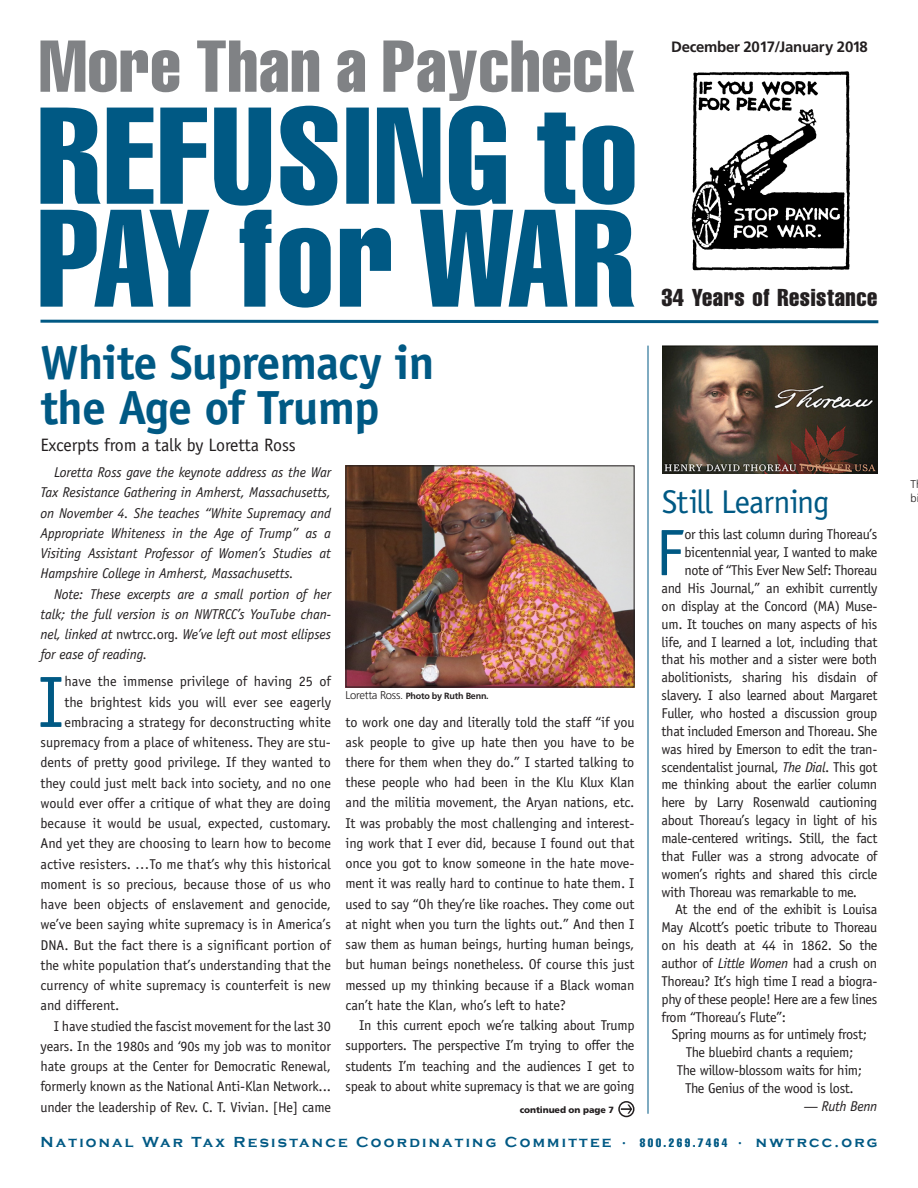
<style>
.page{position:relative;width:918px;height:1188px;background:#fff}
.page>*{position:absolute;margin:0;border:0;box-sizing:border-box;transform-origin:0 0}
._1st_para_2nd_story{font:72.75px "Officina Sans";color:#005984}
._1st_para_2nd_story-2{font:65.85px "Officina Sans";color:#005984}
.Head_-_front_page{font:700 48px/45px "Officina Sans";letter-spacing:-.02em;color:#005984}
.t1{font:33px "Officina Sans";letter-spacing:-.03em;color:#005984}
.captions{font:extra-condensed 24px "Helvetica";letter-spacing:.025em;color:#231f20}
.t2{font:18px "Officina Sans";letter-spacing:-.01em;color:#231f20}
.t3{font:700 15px "Copperplate Gothic";letter-spacing:.15em;color:#005984}
.t4{font:700 15px "Frutiger";letter-spacing:-.02em;color:#231f20}
._2012_bodycopy{font:14.25px/20.2px "Officina Sans";letter-spacing:-.025em;color:#231f20;text-align:justify}
._1st_para_2nd_story-3{font:14.25px "Officina Sans";letter-spacing:-.02em;color:#231f20}
._1st_para_2nd_story-4{font:14.25px "Officina Sans";color:#231f20}
._2012_bodycopy-2{font:italic 14.25px/20.2px "Officina Sans";letter-spacing:-.01em;color:#231f20;text-align:justify}
.captions_copy{font:300 11.25px/13.5px "Frutiger";color:#231f20}
.captions_copy-2{font:700 9px "Frutiger";letter-spacing:-.025em;color:#231f20}
.t5{font:900 9px "Frutiger";letter-spacing:-.01em;color:#231f20}
.s1{font-style:normal}
.s2{font-weight:300;font-size:11.25px}
.s3{font-style:italic}
.s4{font-family:"Helvetica";font-weight:400;font-stretch:extra-condensed;font-size:13.5px}
.s5{font-family:"Helvetica";font-weight:400;font-stretch:extra-condensed;font-size:12px}
</style>
<div class="page">
<img style="left:691px;top:71px;width:159px;height:200px">
<hr style="left:648px;top:346px;width:1px;height:768px;background:#005984">
<img style="left:348px;top:467px;width:284px;height:218px">
<div style="left:346px;top:465px;width:288px;height:222px;border:1px solid #231f20"></div>
<div style="left:618px;top:1101px;width:17px;height:16px;border:2px solid #231f20;border-radius:50%"></div>
<svg style="left:621px;top:1104px;width:11px;height:10px"></svg>
<img style="left:662px;top:346px;width:216px;height:128px">
<svg style="left:40px;top:319px;width:839px;height:5px"></svg>
<svg style="left:41px;top:40px;width:593px;height:61px"></svg>
<svg style="left:40px;top:106px;width:594px;height:100px;fill:#005984"></svg>
<svg style="left:41px;top:210px;width:593px;height:98px;fill:#005984"></svg>
<p class="t4" style="left:671px;top:38px;width:198px">December 2017/January 2018</p>
<p class="Head_-_front_page" style="left:40px;top:340px;width:396px">White Supremacy in the Age of Trump</p>
<p class="t2" style="left:40px;top:435px;width:257px">Excerpts from a talk by Loretta Ross</p>
<p class="_2012_bodycopy-2" style="left:41px;top:462px;width:292px;text-indent:13px">Loretta Ross gave the keynote address as the War Tax Resistance Gathering in Amherst, Massachusetts, on November 4. She teaches “White Supremacy and Appropriate Whiteness in the Age of Trump” as a Visiting Assistant Professor of Women’s Studies at Hampshire College in Amherst, Massachusetts.</p>
<p class="_2012_bodycopy-2" style="left:41px;top:584px;width:292px;text-indent:13px">Note: These excerpts are a small portion of her talk; the full version is on NWTRCC’s YouTube chan&shy;nel, linked at <span class="s1">nwtrcc.org</span>. We’ve left out most ellipses for ease of reading.</p>
<p class="_1st_para_2nd_story" style="left:38px;top:660px;width:28px">I</p>
<p class="_1st_para_2nd_story-4" style="left:64px;top:673px;width:268px">have the immense privilege of having 25 of</p>
<p class="_1st_para_2nd_story-4" style="left:64px;top:694px;width:268px">the brightest kids you will ever see eagerly</p>
<p class="_1st_para_2nd_story-4" style="left:64px;top:714px;width:268px">embracing a strategy for deconstructing white</p>
<p class="_1st_para_2nd_story-4" style="left:40px;top:734px;width:292px">supremacy from a place of whiteness. They are stu-</p>
<p class="_1st_para_2nd_story-4" style="left:40px;top:754px;width:292px">dents of pretty good privilege. If they wanted to</p>
<p class="_1st_para_2nd_story-4" style="left:40px;top:775px;width:292px">they could just melt back into society, and no one</p>
<p class="_1st_para_2nd_story-4" style="left:40px;top:795px;width:292px">would ever offer a critique of what they are doing</p>
<p class="_1st_para_2nd_story-4" style="left:40px;top:815px;width:292px">because it would be usual, expected, customary.</p>
<p class="_1st_para_2nd_story-4" style="left:40px;top:835px;width:292px">And yet they are choosing to learn how to become</p>
<p class="_1st_para_2nd_story-4" style="left:40px;top:856px;width:292px">active resisters. …To me that’s why this historical</p>
<p class="_1st_para_2nd_story-4" style="left:40px;top:876px;width:292px">moment is so precious, because those of us who</p>
<p class="_1st_para_2nd_story-4" style="left:40px;top:896px;width:292px">have been objects of enslavement and genocide,</p>
<p class="_1st_para_2nd_story-4" style="left:40px;top:916px;width:292px">we’ve been saying white supremacy is in America’s</p>
<p class="_1st_para_2nd_story-4" style="left:40px;top:937px;width:292px">DNA. But the fact there is a significant portion of</p>
<p class="_1st_para_2nd_story-4" style="left:40px;top:957px;width:292px">the white population that’s understanding that the</p>
<p class="_1st_para_2nd_story-4" style="left:40px;top:977px;width:292px">currency of white supremacy is counterfeit is new</p>
<p class="_1st_para_2nd_story-4" style="left:40px;top:997px;width:80px">and different.</p>
<p class="_2012_bodycopy" style="left:40px;top:1016px;width:292px;text-indent:13px">I have studied the fascist movement for the last 30 years. In the 1980s and ‘90s my job was to monitor hate groups at the Center for Democratic Renewal, formerly known as the National Anti-Klan Network... under the leadership of Rev. C. T. Vivian. [He] came</p>
<p class="captions_copy-2" style="left:346px;top:691px;width:145px"><span class="s2">Loretta Ross.</span> Photo by Ruth Benn.</p>
<p class="_2012_bodycopy" style="left:346px;top:712px;width:290px">to work one day and literally told the staff “if you ask people to give up hate then you have to be there for them when they do.” I started talking to these people who had been in the Klu Klux Klan and the militia movement, the Aryan nations, etc.<br>It was probably the most challenging and interest&shy;ing work that I ever did, because I found out that once you got to know someone in the hate move&shy;ment it was really hard to continue to hate them. I used to say “Oh they’re like roaches. They come out at night when you turn the lights out.” And then I saw them as human beings, hurting human beings, but human beings nonetheless. Of course this just messed up my thinking because if a Black woman can’t hate the Klan, who’s left to hate?</p>
<p class="_2012_bodycopy" style="left:346px;top:1015px;width:290px;text-indent:13px">In this current epoch we’re talking about Trump supporters. The perspective I’m trying to offer the students I’m teaching and the audiences I get to speak to about white supremacy is that we are going</p>
<p class="t5" style="left:520px;top:1104px;width:96px">continued on page 7</p>
<p class="captions" style="left:662px;top:283px;width:217px">34 Years of Resistance</p>
<p class="t1" style="left:662px;top:482px;width:169px">Still Learning</p>
<p class="captions_copy" style="left:910px;top:478px;width:10px">T bi</p>
<p class="_1st_para_2nd_story-2" style="left:655px;top:514px;width:30px">F</p>
<p class="_1st_para_2nd_story-3" style="left:685px;top:526px;width:194px">or this last column during Thoreau’s</p>
<p class="_1st_para_2nd_story-3" style="left:685px;top:544px;width:194px">bicentennial year, I wanted to make</p>
<p class="_1st_para_2nd_story-3" style="left:685px;top:562px;width:194px">note of “This Ever New Self: Thoreau</p>
<p class="_1st_para_2nd_story-3" style="left:662px;top:580px;width:217px">and His Journal,” an exhibit currently</p>
<p class="_1st_para_2nd_story-3" style="left:662px;top:598px;width:217px">on display at the Concord (MA) Muse-</p>
<p class="_1st_para_2nd_story-3" style="left:662px;top:616px;width:217px">um. It touches on many aspects of his</p>
<p class="_1st_para_2nd_story-3" style="left:662px;top:633px;width:217px">life, and I learned a lot, including that</p>
<p class="_1st_para_2nd_story-3" style="left:662px;top:651px;width:217px">that his mother and a sister were both</p>
<p class="_1st_para_2nd_story-3" style="left:662px;top:669px;width:217px">abolitionists, sharing his disdain of</p>
<p class="_1st_para_2nd_story-3" style="left:662px;top:687px;width:217px">slavery. I also learned about Margaret</p>
<p class="_1st_para_2nd_story-3" style="left:662px;top:705px;width:217px">Fuller, who hosted a discussion group</p>
<p class="_1st_para_2nd_story-3" style="left:662px;top:723px;width:217px">that included Emerson and Thoreau. She</p>
<p class="_1st_para_2nd_story-3" style="left:662px;top:741px;width:217px">was hired by Emerson to edit the tran-</p>
<p class="_1st_para_2nd_story-3" style="left:662px;top:758px;width:217px">scendentalist journal, <span class="s3">The Dial</span>. This got</p>
<p class="_1st_para_2nd_story-3" style="left:662px;top:776px;width:217px">me thinking about the earlier column</p>
<p class="_1st_para_2nd_story-3" style="left:662px;top:794px;width:217px">here by Larry Rosenwald cautioning</p>
<p class="_1st_para_2nd_story-3" style="left:662px;top:812px;width:217px">about Thoreau’s legacy in light of his</p>
<p class="_1st_para_2nd_story-3" style="left:662px;top:830px;width:217px">male-centered writings. Still, the fact</p>
<p class="_1st_para_2nd_story-3" style="left:662px;top:848px;width:217px">that Fuller was a strong advocate of</p>
<p class="_1st_para_2nd_story-3" style="left:662px;top:866px;width:217px">women’s rights and shared this circle</p>
<p class="_1st_para_2nd_story-3" style="left:662px;top:883px;width:197px">with Thoreau was remarkable to me.</p>
<p class="_2012_bodycopy" style="left:662px;top:901px;width:217px;line-height:17.9px;text-indent:13px">At the end of the exhibit is Louisa May Alcott’s poetic tribute to Thoreau on his death at 44 in 1862. So the author of <span class="s3">Little Women</span> had a crush on Thoreau? It’s high time I read a biogra&shy;phy of these people! Here are a few lines from “Thoreau’s Flute”:</p>
<p class="_2012_bodycopy" style="left:672px;top:1025px;width:197px">Spring mourns as for untimely frost;</p>
<p class="_2012_bodycopy" style="left:686px;top:1042px;width:169px">The bluebird chants a requiem;</p>
<p class="_2012_bodycopy" style="left:677px;top:1060px;width:187px">The willow-blossom waits for him;</p>
<p class="_2012_bodycopy" style="left:685px;top:1078px;width:170px">The Genius of the wood is lost.</p>
<p class="_2012_bodycopy-2" style="left:804px;top:1096px;width:75px">— Ruth Benn</p>
<p class="t3" style="left:40px;top:1134px;width:839px">National War Tax Resistance Coordinating Committee <span class="s4">·</span> <span class="s5">800.269.7464</span> <span class="s4">·</span> nwtrcc.org</p>
</div>
